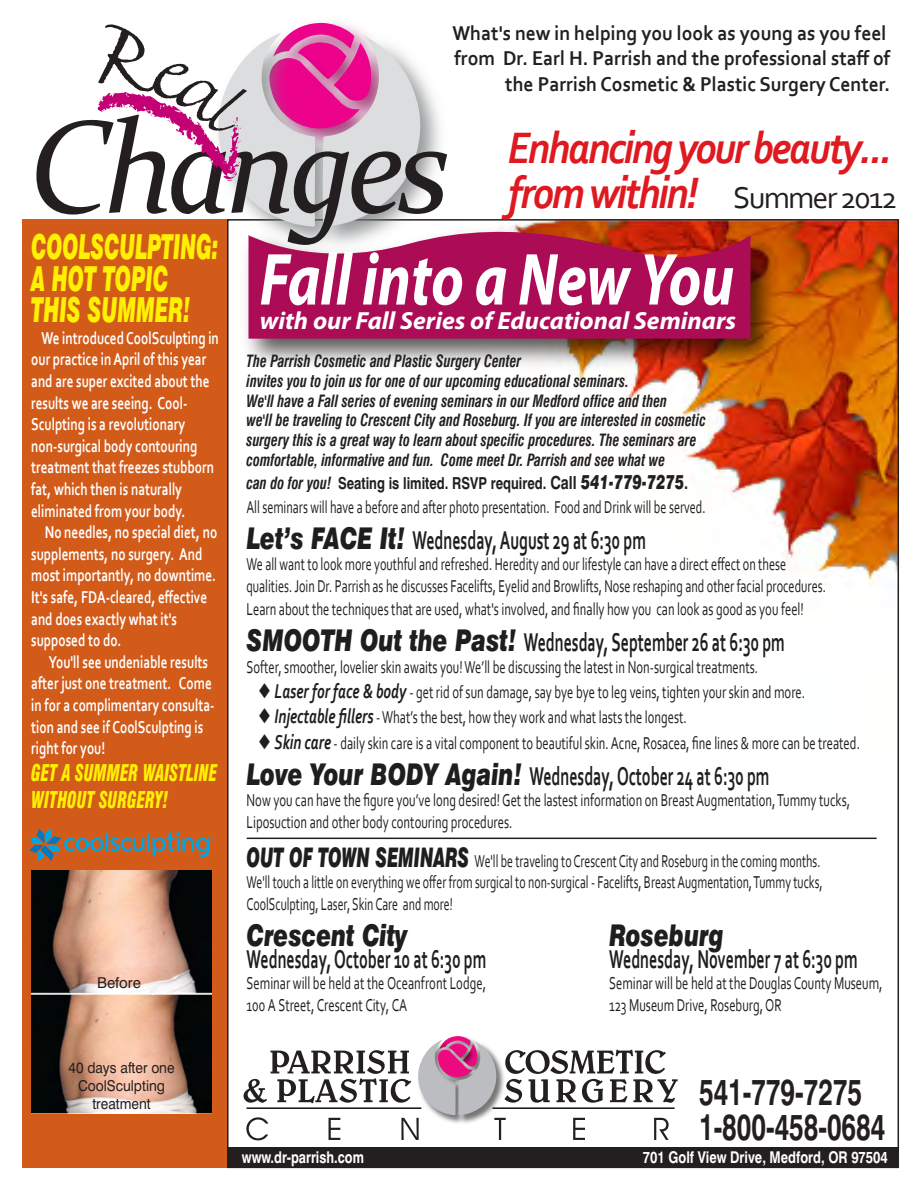
<style>
.page{position:relative;width:918px;height:1188px;background:#fff}
.page>*{position:absolute;margin:0;border:0;box-sizing:border-box;transform-origin:0 0}
.t1{font:italic 133.35px "Constantia";letter-spacing:-.05em;color:#231f20;scale:.94 1}
.t2{font:italic 700 74.4px "Myriad Pro";color:#fff;scale:.79 1}
.t3{font:italic 700 46.05px "Corbel";letter-spacing:-.05em;color:#de1920;scale:.89 1}
.t4{font:700 36.75px/34.5px "Swiss 721 BT";color:#231f20;scale:.7 1}
.t5{font:italic 900 34.5px/31.5px "Swiss 721 BT";color:#fff101;scale:.57 1}
.t6{font:31.5px "Corbel";letter-spacing:-.05em;color:#231f20}
.t7{font:italic 900 30px "Swiss 721 BT";color:#201d1e;scale:.75 1}
.t8{font:700 27px "Corbel";color:#201d1e;scale:.59 1}
.t9{font:italic 700 24.9px "Myriad Pro";color:#fff}
.t10{font:italic 900 condensed 22.5px/27px "Swiss 721 BT";color:#fff101;scale:.73 1}
.t11{font:700 21px/25.5px "Corbel";color:#231f20;text-align:right;scale:.93 1}
.t12{font:18px/21.6px "Corbel";color:#201d1e;scale:.7 1}
.t13{font:700 18px "Corbel";color:#fff;scale:.73 1}
.t14{font:18px/21.6px "Corbel";color:#201d1e;scale:.68 1}
.t15{font:18px/21.6px "Corbel";color:#201d1e;text-align:justify;scale:.66 1}
.t16{font:italic 700 condensed 16.5px/19.8px "Swiss 721 BT";color:#231f20;scale:.85 1}
.t17{font:700 16.5px "Swiss 721 BT";color:#231f20;scale:.79 1}
.t18{font:700 16.2px "Swiss 721 BT";color:#fff;scale:.8 1}
.t19{font:700 16.2px "Swiss 721 BT";color:#fff;scale:.79 1}
.t20{font:15px/18px "Swiss 721 BT";color:#231f20;text-align:center;scale:.92 1}
.t21{font:15px "Swiss 721 BT";color:#231f20}
.s1{font-style:italic;font-stretch:condensed}
.s2{font-size:18px}
.s3{font-weight:900;font-style:italic;font-size:19.8px}
.s4{font-family:"Swiss 721 BT";font-weight:900;font-style:italic;font-size:30px}
.s5{font-weight:700;font-style:italic;font-size:21px}
.s6{font-family:"Swiss 721 BT";font-weight:900;font-style:italic;font-size:27px}
</style>
<div class="page">
<img style="left:246px;top:221px;width:651px;height:619px">
<div style="left:22px;top:219px;width:205px;height:949px;background:#d25b1a"></div>
<div style="left:229px;top:1148px;width:670px;height:19px;background:#231f20"></div>
<svg style="left:97px;top:23px;width:328px;height:204px"></svg>
<svg style="left:244px;top:1036px;width:434px;height:104px"></svg>
<svg style="left:29px;top:828px;width:185px;height:33px"></svg>
<img style="left:235px;top:218px;width:553px;height:158px">
<svg style="left:248px;top:214px;width:502px;height:125px;fill:#ac0c55"></svg>
<hr style="left:247px;top:838px;width:630px;height:1px;background:#231f20">
<img style="left:31px;top:871px;width:181px;height:242px">
<p class="t11" style="left:453px;top:19px;width:472px">What's new in helping you look as young as you feel from Dr. Earl H. Parrish and the professional staff of the Parrish Cosmetic &amp; Plastic Surgery Center.</p>
<p class="t3" style="left:508px;top:119px;width:432px">Enhancing your beauty...</p>
<p class="t1" style="left:29px;top:76px;width:449px">Changes</p>
<p class="t3" style="left:508px;top:164px;width:216px">from within!</p>
<p class="t6" style="left:733px;top:178px;width:166px">Summer 2012</p>
<p class="t5" style="left:31px;top:231px;width:330px">COOLSCULPTING:<br>A HOT TOPIC<br>THIS SUMMER!</p>
<p class="t13" style="left:41px;top:327px;width:245px">We introduced CoolSculpting in</p>
<p class="t13" style="left:31px;top:348px;width:241px">our practice in April of this year</p>
<p class="t13" style="left:31px;top:370px;width:246px">and are super excited about the</p>
<p class="t13" style="left:31px;top:392px;width:216px">results we are seeing. Cool-</p>
<p class="t13" style="left:31px;top:413px;width:212px">Sculpting is a revolutionary</p>
<p class="t13" style="left:31px;top:435px;width:229px">non-surgical body contouring</p>
<p class="t13" style="left:31px;top:456px;width:252px">treatment that freezes stubborn</p>
<p class="t13" style="left:31px;top:478px;width:208px">fat, which then is naturally</p>
<p class="t13" style="left:31px;top:500px;width:213px">eliminated from your body.</p>
<p class="t13" style="left:45px;top:521px;width:238px">No needles, no special diet, no</p>
<p class="t13" style="left:31px;top:543px;width:236px">supplements, no surgery. And</p>
<p class="t13" style="left:31px;top:564px;width:255px">most importantly, no downtime.</p>
<p class="t13" style="left:31px;top:586px;width:242px">It's safe, FDA-cleared, effective</p>
<p class="t13" style="left:31px;top:608px;width:201px">and does exactly what it's</p>
<p class="t13" style="left:31px;top:629px;width:125px">supposed to do.</p>
<p class="t13" style="left:49px;top:651px;width:220px">You'll see undeniable results</p>
<p class="t13" style="left:31px;top:672px;width:249px">after just one treatment. Come</p>
<p class="t13" style="left:31px;top:694px;width:253px">in for a complimentary consulta-</p>
<p class="t13" style="left:31px;top:716px;width:237px">tion and see if CoolSculpting is</p>
<p class="t13" style="left:31px;top:737px;width:103px">right for you!</p>
<p class="t10" style="left:31px;top:760px;width:256px">GET A SUMMER WAISTLINE<br>WITHOUT SURGERY!</p>
<p class="t2" style="left:260px;top:231px;width:602px">Fall into a New You</p>
<p class="t9" style="left:260px;top:305px;width:478px">with our Fall Series of Educational Seminars</p>
<p class="t16" style="left:247px;top:351px;width:542px">The Parrish Cosmetic and Plastic Surgery Center<br>invites you to join us for one of our upcoming educational seminars.<br>We'll have a Fall series of evening seminars in our Medford office and then<br>we'll be traveling to Crescent City and Roseburg. If you are interested in cosmetic surgery this is a great way to learn about specific procedures. The seminars are comfortable, informative and fun. Come meet Dr. Parrish and see what we</p>
<p class="t17" style="left:247px;top:473px;width:561px"><span class="s1">can do for you!</span> Seating is limited. RSVP required. <span class="s2">Call</span> <span class="s3">541-779-7275</span><span class="s2">.</span></p>
<p class="t14" style="left:247px;top:496px;width:677px">All seminars will have a before and after photo presentation. Food and Drink will be served.</p>
<p class="t8" style="left:247px;top:523px;width:679px"><span class="s4">Let’s FACE It!</span> Wednesday, August 29 at 6:30 pm</p>
<p class="t14" style="left:247px;top:553px;width:854px">We all want to look more youthful and refreshed. Heredity and our lifestyle can have a direct effect on these qualities. Join Dr. Parrish as he discusses Facelifts, Eyelid and Browlifts, Nose reshaping and other facial procedures.</p>
<p class="t12" style="left:247px;top:598px;width:798px">Learn about the techniques that are used, what's involved, and finally how you can look as good as you feel!</p>
<p class="t8" style="left:247px;top:626px;width:914px"><span class="s4">SMOOTH Out the Past!</span> Wednesday, September 26 at 6:30 pm</p>
<p class="t12" style="left:247px;top:656px;width:732px">Softer, smoother, lovelier skin awaits you! We’ll be discussing the latest in Non-surgical treatments.</p>
<p class="t12" style="left:259px;top:681px;width:782px">◆ <span class="s5">Laser for face &amp; body</span> - get rid of sun damage, say bye bye to leg veins, tighten your skin and more.</p>
<p class="t12" style="left:259px;top:706px;width:613px">◆ <span class="s5">Injectable fillers</span> - What’s the best, how they work and what lasts the longest.</p>
<p class="t12" style="left:259px;top:731px;width:860px">◆ <span class="s5">Skin care</span> - daily skin care is a vital component to beautiful skin. Acne, Rosacea, fine lines &amp; more can be treated.</p>
<p class="t8" style="left:247px;top:759px;width:888px"><span class="s4">Love Your BODY Again!</span> Wednesday, October 24 at 6:30 pm</p>
<p class="t12" style="left:247px;top:789px;width:864px">Now you can have the figure you’ve long desired! Get the lastest information on Breast Augmentation, Tummy tucks,<br>Liposuction and other body contouring procedures.</p>
<p class="t15" style="left:247px;top:850px;width:874px"><span class="s6">OUT OF TOWN SEMINARS</span> We'll be traveling to Crescent City and Roseburg in the coming months.<br>We'll touch a little on everything we offer from surgical to non-surgical - Facelifts, Breast Augmentation, Tummy tucks, CoolSculpting, Laser, Skin Care and more!</p>
<p class="t7" style="left:247px;top:917px;width:218px">Crescent City</p>
<p class="t7" style="left:609px;top:917px;width:154px">Roseburg</p>
<p class="t8" style="left:247px;top:942px;width:408px">Wednesday, October 10 at 6:30 pm</p>
<p class="t12" style="left:247px;top:972px;width:344px">Seminar will be held at the Oceanfront Lodge,<br>100 A Street, Crescent City, CA</p>
<p class="t8" style="left:609px;top:942px;width:423px">Wednesday, November 7 at 6:30 pm</p>
<p class="t12" style="left:609px;top:972px;width:392px">Seminar will be held at the Douglas County Museum,<br>123 Museum Drive, Roseburg, OR</p>
<p class="t21" style="left:97px;top:973px;width:45px">Before</p>
<p class="t20" style="left:68px;top:1058px;width:117px">40 days after one<br>CoolSculpting treatment</p>
<p class="t4" style="left:699px;top:1075px;width:267px">541-779-7275<br>1-800-458-0684</p>
<p class="t19" style="left:242px;top:1147px;width:156px">www.dr-parrish.com</p>
<p class="t18" style="left:643px;top:1147px;width:308px">701 Golf View Drive, Medford, OR 97504</p>
</div>
